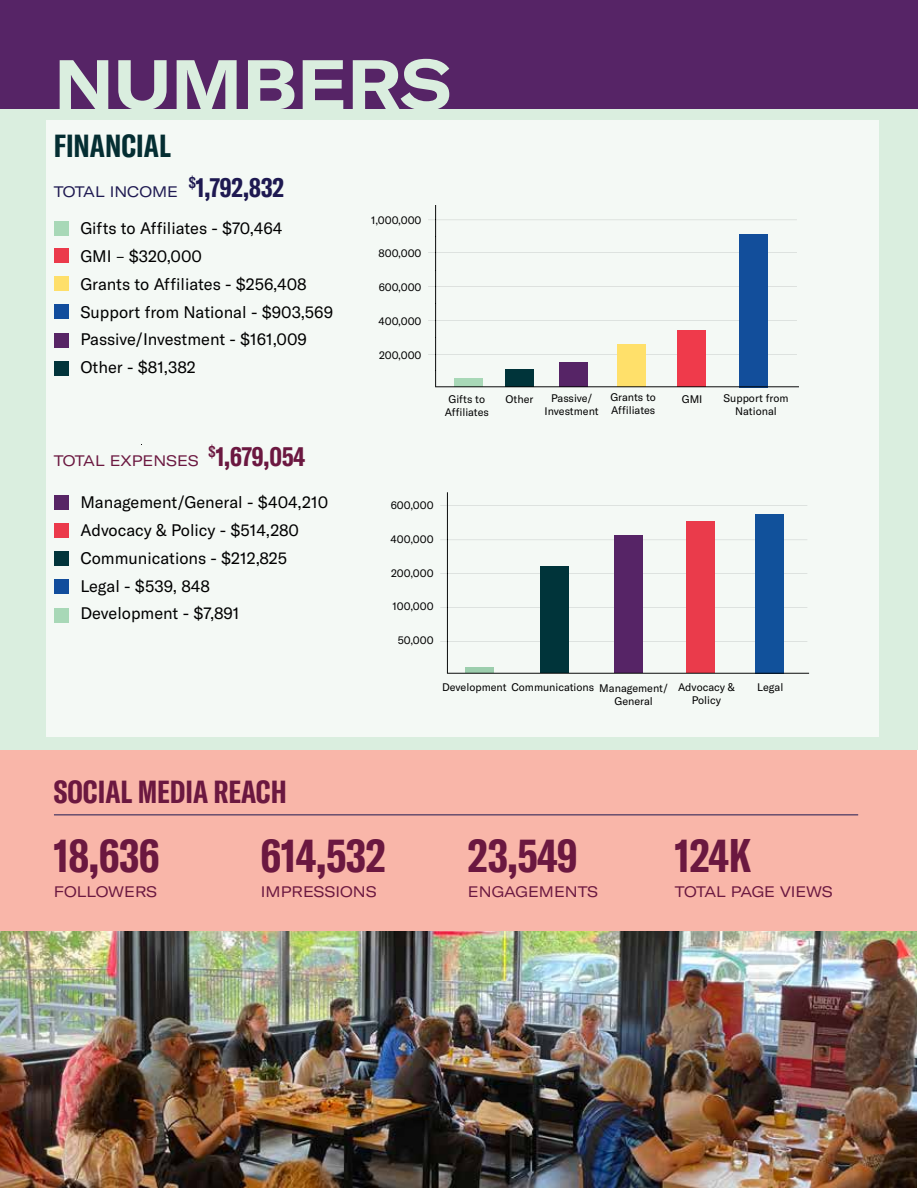
<style>
.page{position:relative;width:918px;height:1188px;background:#fff}
.page>*{position:absolute;margin:0;border:0;box-sizing:border-box;transform-origin:0 0}
.t1{font:700 expanded 69px "GT America";color:#daeedf}
.t2{font:700 extra-condensed 46.5px "GT America";color:#6b1840}
.t3{font:700 extra-condensed 31.5px "GT America";color:#6b1840}
.t4{font:700 extra-condensed 31.5px "GT America";color:#042e32}
.t5{font:700 extra-condensed 27px "GT America";color:#1e1951}
.t6{font:700 extra-condensed 27px "GT America";color:#6b1840}
.t7{font:16.5px/27.8px "GT America";color:#000}
.t8{font:expanded 15px "GT America";color:#6b1840}
.t9{font:expanded 15px "GT America";letter-spacing:-.03em;color:#6b1840}
.t10{font:expanded 15px "GT America";color:#1e1951}
.t11{font:10.8px/12.9px "GT America";color:#000;text-align:center}
</style>
<div class="page">
<div style="left:0;top:108px;width:918px;height:642px;background:#daeedf"></div>
<div style="left:46px;top:120px;width:833px;height:617px;background:#f4f9f5"></div>
<div style="left:0;top:0;width:918px;height:109px;background:#562466"></div>
<div style="left:0;top:750px;width:917px;height:181px;background:#f9b6a9"></div>
<svg style="left:435px;top:205px;width:364px;height:182px"></svg>
<svg style="left:447px;top:492px;width:362px;height:182px"></svg>
<div style="left:54px;top:495px;width:14px;height:14px;background:#572565"></div>
<div style="left:54px;top:523px;width:14px;height:15px;background:#eb3a4b"></div>
<div style="left:54px;top:552px;width:14px;height:14px;background:#01343a"></div>
<div style="left:54px;top:580px;width:14px;height:14px;background:#114d9c"></div>
<div style="left:54px;top:221px;width:14px;height:14px;background:#a8d8b7"></div>
<div style="left:54px;top:248px;width:14px;height:15px;background:#eb3a4b"></div>
<div style="left:54px;top:277px;width:14px;height:14px;background:#fedf6a"></div>
<div style="left:54px;top:305px;width:14px;height:14px;background:#114d9c"></div>
<div style="left:54px;top:333px;width:14px;height:14px;background:#572565"></div>
<div style="left:54px;top:361px;width:14px;height:14px;background:#01343a"></div>
<div style="left:54px;top:608px;width:14px;height:14px;background:#a8d8b7"></div>
<hr style="left:54px;top:815px;width:804px;height:1px;background:#1e1951">
<img style="left:0;top:931px;width:917px;height:257px">
<h1 class="t1" style="left:54px;top:42px;width:399px">NUMBERS</h1>
<h3 class="t4" style="left:54px;top:127px;width:118px">FINANCIAL</h3>
<p class="t10" style="left:54px;top:182px;width:126px">TOTAL INCOME</p>
<h3 class="t5" style="left:189px;top:171px;width:96px"><sup>$</sup>1,792,832</h3>
<p class="t7" style="left:80px;top:215px;width:254px">Gifts to Affiliates - $70,464<br>GMI – $320,000<br>Grants to Affiliates - $256,408<br>Support from National - $903,569<br>Passive/Investment - $161,009<br>Other - $81,382</p>
<p class="t8" style="left:54px;top:451px;width:146px">TOTAL EXPENSES</p>
<h3 class="t6" style="left:209px;top:440px;width:98px"><sup>$</sup>1,679,054</h3>
<p class="t11" style="left:371px;top:213px;width:52px">1,000,000</p>
<p class="t11" style="left:379px;top:247px;width:44px">800,000</p>
<p class="t11" style="left:379px;top:281px;width:44px">600,000</p>
<p class="t11" style="left:378px;top:315px;width:45px">400,000</p>
<p class="t11" style="left:379px;top:349px;width:44px">200,000</p>
<p class="t7" style="left:80px;top:489px;width:249px">Management/General - $404,210<br>Advocacy &amp; Policy - $514,280<br>Communications - $212,825<br>Legal - $539, 848<br>Development - $7,891</p>
<p class="t11" style="left:391px;top:498px;width:44px">600,000</p>
<p class="t11" style="left:391px;top:532px;width:45px">400,000</p>
<p class="t11" style="left:391px;top:566px;width:44px">200,000</p>
<p class="t11" style="left:393px;top:600px;width:42px">100,000</p>
<p class="t11" style="left:398px;top:634px;width:37px">50,000</p>
<p class="t11" style="left:445px;top:393px;width:46px">Gifts to<br>Affiliates</p>
<p class="t11" style="left:506px;top:393px;width:29px">Other</p>
<p class="t11" style="left:545px;top:392px;width:56px">Passive/<br>Investment</p>
<p class="t11" style="left:610px;top:391px;width:47px;text-align:left">Grants to<br>Affiliates</p>
<p class="t11" style="left:682px;top:393px;width:22px">GMI</p>
<p class="t11" style="left:724px;top:391px;width:66px">Support from<br>National</p>
<p class="t11" style="left:442px;top:681px;width:154px">Development Communications</p>
<p class="t11" style="left:599px;top:681px;width:70px">Management/<br>General</p>
<p class="t11" style="left:678px;top:681px;width:58px">Advocacy &amp;<br>Policy</p>
<p class="t11" style="left:757px;top:681px;width:28px">Legal</p>
<h3 class="t3" style="left:54px;top:773px;width:234px">SOCIAL MEDIA REACH</h3>
<h2 class="t2" style="left:54px;top:827px;width:107px">18,636</h2>
<p class="t8" style="left:54px;top:882px;width:105px">FOLLOWERS</p>
<h2 class="t2" style="left:261px;top:827px;width:126px">614,532</h2>
<p class="t8" style="left:261px;top:882px;width:117px">IMPRESSIONS</p>
<h2 class="t2" style="left:468px;top:827px;width:111px">23,549</h2>
<p class="t8" style="left:468px;top:882px;width:132px">ENGAGEMENTS</p>
<h2 class="t2" style="left:675px;top:827px;width:78px">124K</h2>
<p class="t9" style="left:675px;top:882px;width:159px">TOTAL PAGE VIEWS</p>
</div>
